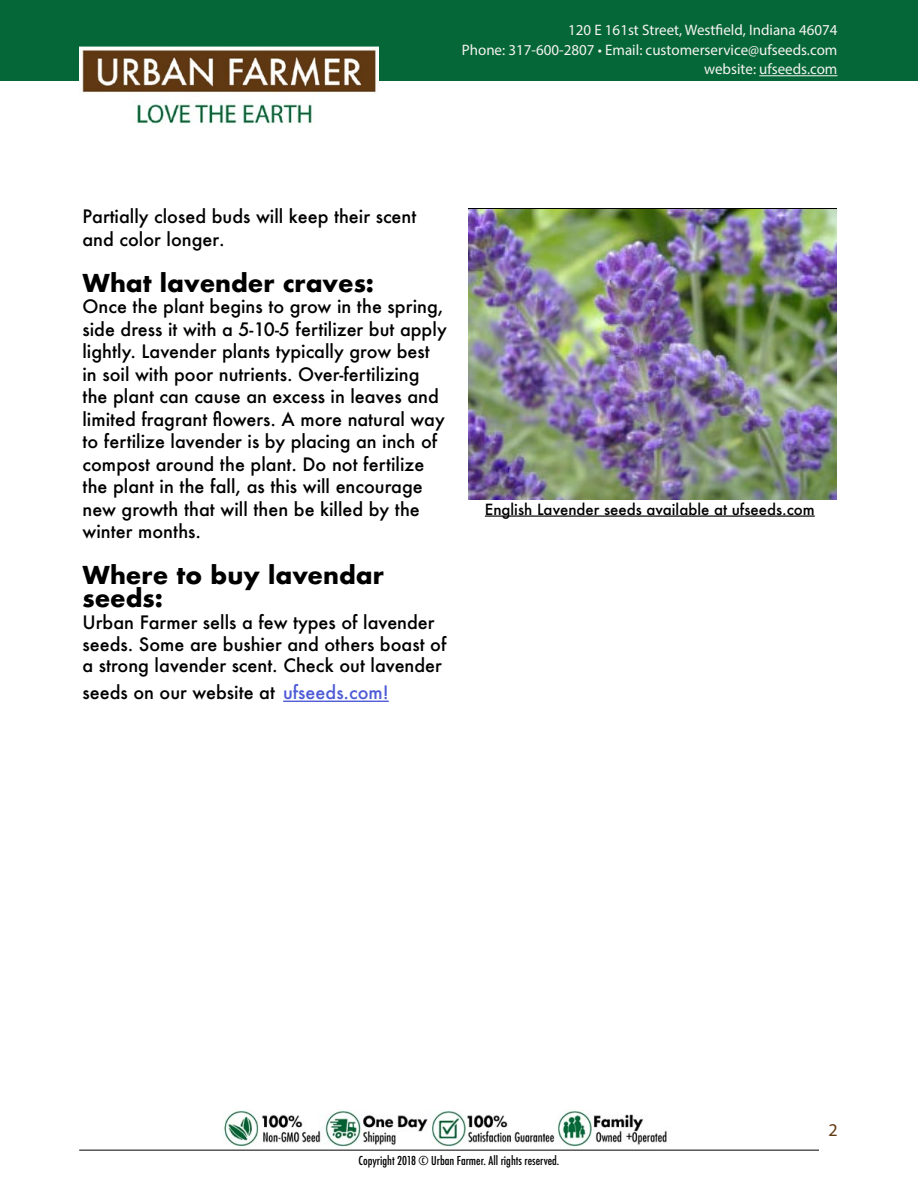
<style>
.page{position:relative;width:918px;height:1188px;background:#fff}
.page>*{position:absolute;margin:0;border:0;box-sizing:border-box;transform-origin:0 0}
.t1{font:700 24px/22.5px "Futura";color:#000}
.t2{font:500 18px/22.5px "Futura";color:#000}
.t3{font:18px "Myriad Pro";color:#603812}
.t4{font:15.15px/19.5px "Myriad Pro";color:#f5f3f1;text-align:right}
.t5{font:500 15px "Futura";color:#000}
.t6{font:500 condensed 12px "Futura";color:#000}
.s1{color:#4f5cd6}
</style>
<div class="page">
<hr style="left:79px;top:1150px;width:740px;height:1px;background:#000">
<div style="left:0;top:0;width:918px;height:81px;background:#056738"></div>
<img style="left:468px;top:209px;width:369px;height:291px">
<hr style="left:485px;top:515px;width:330px;height:2px;background:#000">
<hr style="left:759px;top:75px;width:78px;height:1px;background:#f5f3f1">
<hr style="left:283px;top:701px;width:106px;height:1px;background:#4f5cd6">
<img style="left:223px;top:1110px;width:444px;height:37px">
<img style="left:79px;top:47px;width:299px;height:77px">
<p class="t4" style="left:462px;top:20px;width:377px">120 E 161st Street, Westfield, Indiana 46074<br>Phone: 317-600-2807 • Email: customerservice@ufseeds.com website: ufseeds.com</p>
<p class="t2" style="left:82px;top:205px;width:335px">Partially closed buds will keep their scent and color longer.</p>
<h1 class="t1" style="left:82px;top:271px;width:293px">What lavender craves:</h1>
<p class="t2" style="left:82px;top:295px;width:366px">Once the plant begins to grow in the spring, side dress it with a 5-10-5 fertilizer but apply lightly. Lavender plants typically grow best in soil with poor nutrients. Over-fertilizing the plant can cause an excess in leaves and limited fragrant flowers. A more natural way to fertilize lavender is by placing an inch of compost around the plant. Do not fertilize the plant in the fall, as this will encourage new growth that will then be killed by the winter months.</p>
<h1 class="t1" style="left:82px;top:564px;width:303px">Where to buy lavendar seeds:</h1>
<p class="t2" style="left:82px;top:612px;width:365px;line-height:21.5px">Urban Farmer sells a few types of lavender seeds. Some are bushier and others boast of a strong lavender scent. Check out lavender</p>
<p class="t2" style="left:82px;top:681px;width:308px">seeds on our website at <span class="s1">ufseeds.com!</span></p>
<p class="t5" style="left:485px;top:499px;width:331px">English Lavender seeds available at ufseeds.com</p>
<p class="t3" style="left:828px;top:1119px;width:11px">2</p>
<p class="t6" style="left:359px;top:1153px;width:202px">Copyright 2018 © Urban Farmer. All rights reserved.</p>
</div>
